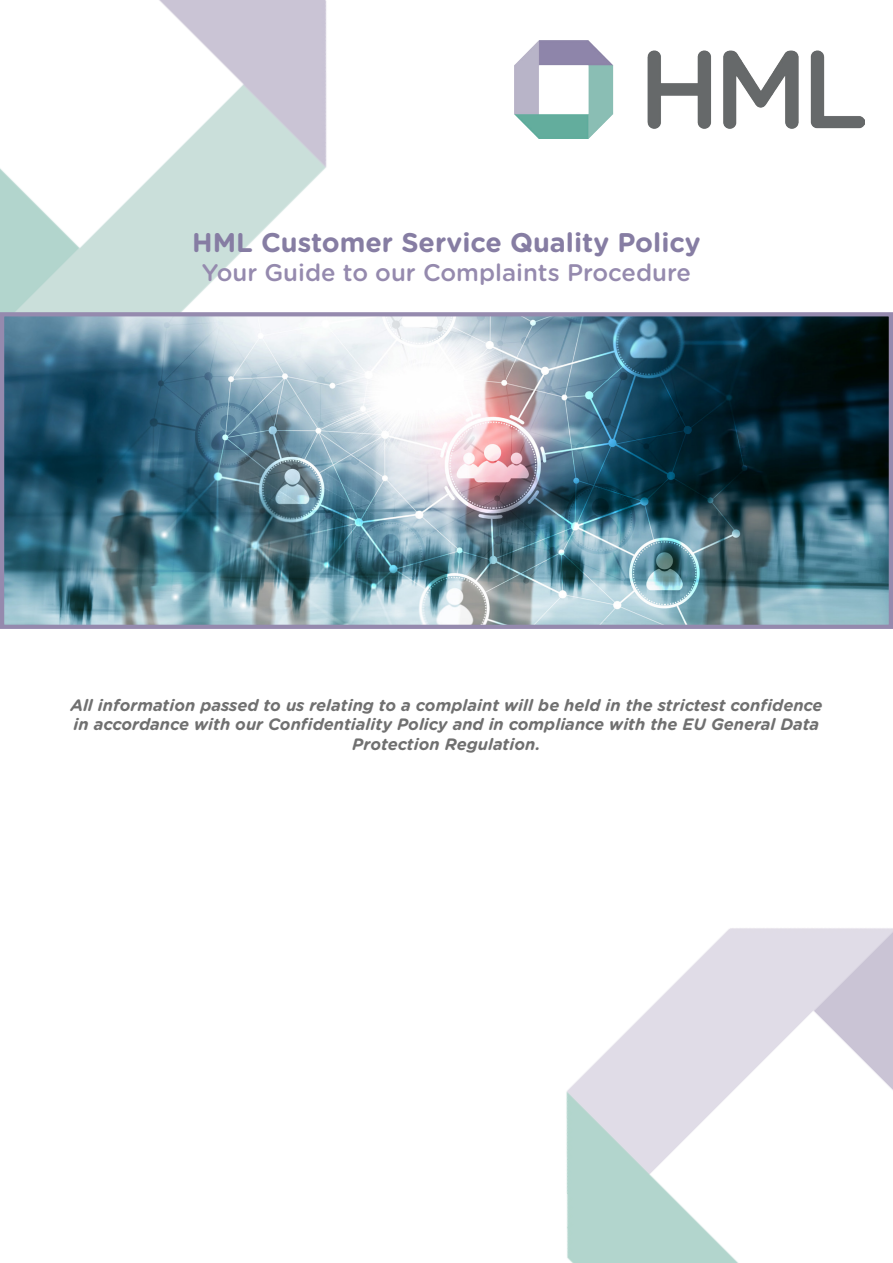
<style>
.page{position:relative;width:893px;height:1263px;background:#fff}
.page>*{position:absolute;margin:0;border:0;box-sizing:border-box;transform-origin:0 0}
.t1{font:700 27px "Gotham Rounded";color:#867da3}
.t2{font:500 24px "Gotham Rounded";color:#958aae}
.t3{font:italic 700 16.5px/19.8px "Gotham Rounded";color:#707070;text-align:center}
</style>
<div class="page">
<img style="left:566px;top:928px;width:327px;height:335px">
<img style="left:0;top:0;width:327px;height:312px">
<img style="left:514px;top:40px;width:350px;height:98px">
<img style="left:5px;top:317px;width:883px;height:307px">
<div style="left:0;top:312px;width:893px;height:317px;border:4px solid #958aae"></div>
<p class="t1" style="left:192px;top:223px;width:510px">HML Customer Service Quality Policy</p>
<p class="t2" style="left:202px;top:255px;width:491px">Your Guide to our Complaints Procedure</p>
<p class="t3" style="left:70px;top:694px;width:754px">All information passed to us relating to a complaint will be held in the strictest confidence in accordance with our Confidentiality Policy and in compliance with the EU General Data<br>Protection Regulation.</p>
</div>
